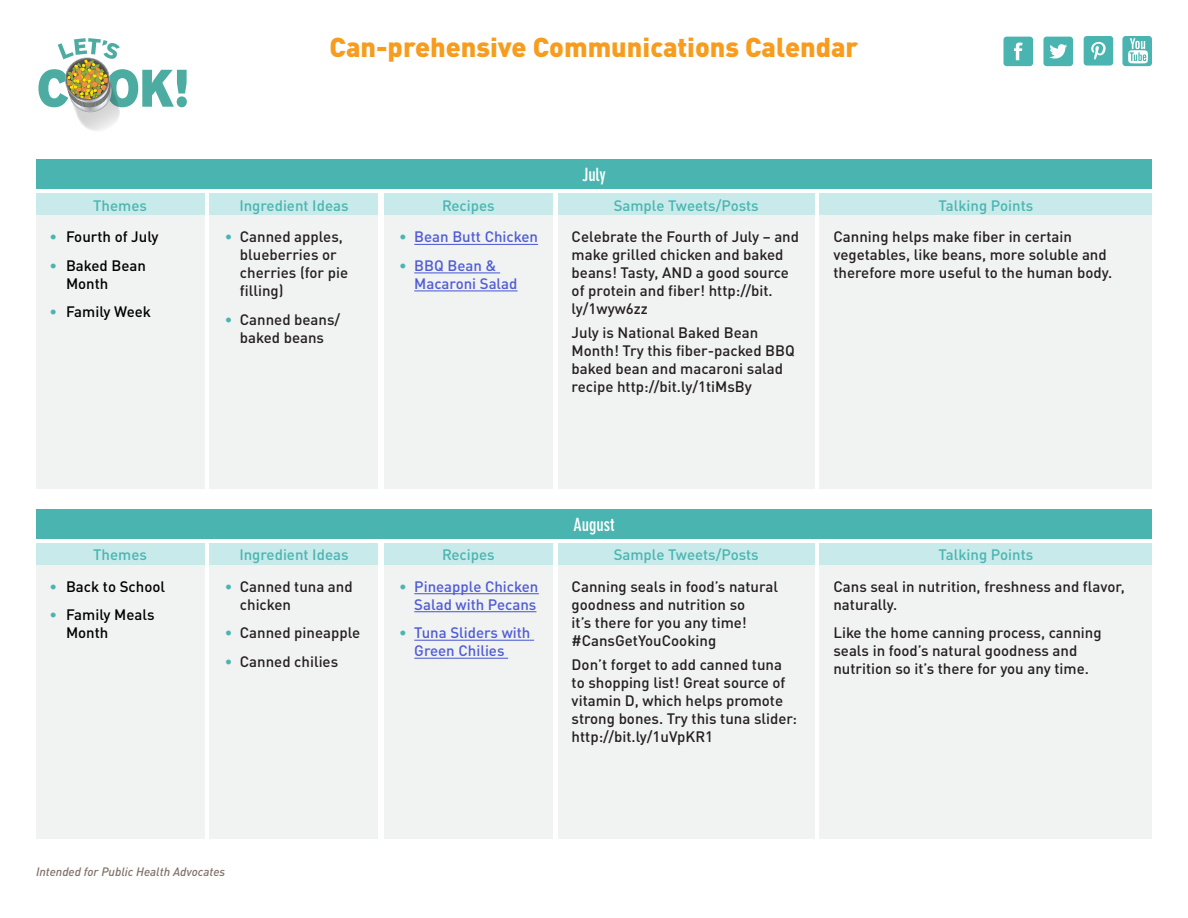
<style>
.page{position:relative;width:1188px;height:918px;background:#fff}
.page>*{position:absolute;margin:0;border:0;box-sizing:border-box;transform-origin:0 0}
.t1{font:900 27px "DINOT";color:#f79c1c}
.t2{font:700 condensed 18px "DIN Neuzeit Grotesk Std";color:#fff}
.t3{font:500 15px/18px "DINOT";color:#241f21}
.t4{font:500 15px "DINOT";color:#4ab5b0}
.t5{font:500 15px/18px "DINOT";color:#4f5cd6}
.t6{font:500 15px/18px "DINOT";color:#000}
.t7{font:italic 500 12px "DINOT";color:#807066}
.s1{color:#4ab5b0}
</style>
<div class="page">
<svg style="left:38px;top:38px;width:149px;height:93px"></svg>
<div style="left:1004px;top:37px;width:29px;height:29px;background:#4ab5b0;border-radius:3px"></div>
<svg style="left:1014px;top:43px;width:9px;height:17px"></svg>
<div style="left:1043px;top:37px;width:30px;height:29px;background:#4ab5b0;border-radius:3px"></div>
<svg style="left:1049px;top:44px;width:18px;height:15px"></svg>
<div style="left:1084px;top:36px;width:29px;height:30px;background:#4ab5b0;border-radius:3px"></div>
<svg style="left:1091px;top:42px;width:15px;height:18px"></svg>
<div style="left:1122px;top:36px;width:30px;height:30px;background:#4ab5b0;border-radius:3px"></div>
<svg style="left:1128px;top:38px;width:20px;height:25px"></svg>
<div style="left:36px;top:159px;width:1116px;height:30px;background:#4ab5b0"></div>
<div style="left:36px;top:509px;width:1116px;height:30px;background:#4ab5b0"></div>
<div style="left:36px;top:194px;width:168px;height:22px;background:#c8eaeb"></div>
<div style="left:36px;top:543px;width:168px;height:22px;background:#c8eaeb"></div>
<div style="left:36px;top:216px;width:168px;height:273px;background:#f1f2f2"></div>
<div style="left:36px;top:565px;width:168px;height:273px;background:#f1f2f2"></div>
<div style="left:210px;top:194px;width:168px;height:22px;background:#c8eaeb"></div>
<div style="left:210px;top:543px;width:168px;height:22px;background:#c8eaeb"></div>
<div style="left:210px;top:216px;width:168px;height:273px;background:#f1f2f2"></div>
<div style="left:210px;top:565px;width:168px;height:273px;background:#f1f2f2"></div>
<div style="left:384px;top:194px;width:168px;height:22px;background:#c8eaeb"></div>
<div style="left:384px;top:543px;width:168px;height:22px;background:#c8eaeb"></div>
<div style="left:384px;top:216px;width:168px;height:273px;background:#f1f2f2"></div>
<hr style="left:414px;top:244px;width:124px;height:1px;background:#4f5cd6">
<hr style="left:414px;top:272px;width:86px;height:1px;background:#4f5cd6">
<hr style="left:414px;top:290px;width:104px;height:1px;background:#4f5cd6">
<div style="left:384px;top:565px;width:168px;height:273px;background:#f1f2f2"></div>
<hr style="left:414px;top:593px;width:125px;height:1px;background:#4f5cd6">
<hr style="left:414px;top:611px;width:122px;height:1px;background:#4f5cd6">
<hr style="left:414px;top:640px;width:120px;height:1px;background:#4f5cd6">
<hr style="left:414px;top:658px;width:94px;height:1px;background:#4f5cd6">
<div style="left:558px;top:194px;width:256px;height:22px;background:#c8eaeb"></div>
<div style="left:558px;top:543px;width:256px;height:22px;background:#c8eaeb"></div>
<div style="left:558px;top:216px;width:256px;height:273px;background:#f1f2f2"></div>
<div style="left:558px;top:565px;width:256px;height:273px;background:#f1f2f2"></div>
<div style="left:820px;top:194px;width:332px;height:22px;background:#c8eaeb"></div>
<div style="left:820px;top:543px;width:332px;height:22px;background:#c8eaeb"></div>
<div style="left:820px;top:216px;width:332px;height:273px;background:#f1f2f2"></div>
<div style="left:820px;top:565px;width:332px;height:273px;background:#f1f2f2"></div>
<h1 class="t1" style="left:330px;top:29px;width:530px">Can-prehensive Communications Calendar</h1>
<p class="t2" style="left:582px;top:164px;width:25px">July</p>
<p class="t4" style="left:93px;top:196px;width:55px">Themes</p>
<p class="t4" style="left:239px;top:196px;width:111px">Ingredient Ideas</p>
<p class="t4" style="left:442px;top:196px;width:54px">Recipes</p>
<p class="t4" style="left:614px;top:196px;width:146px">Sample Tweets/Posts</p>
<p class="t4" style="left:939px;top:196px;width:96px">Talking Points</p>
<p class="t6" style="left:50px;top:228px;width:111px"><span class="s1">•</span> Fourth of July</p>
<p class="t6" style="left:66px;top:256px;width:81px;text-indent:-16px"><span class="s1">•</span> Baked Bean<br>Month</p>
<p class="t6" style="left:50px;top:303px;width:103px"><span class="s1">•</span> Family Week</p>
<p class="t3" style="left:240px;top:228px;width:110px;text-indent:-15px"><span class="s1">•</span> Canned apples, blueberries or cherries (for pie filling)</p>
<p class="t3" style="left:225px;top:310px;width:117px;text-align:center"><span class="s1">•</span> Canned beans/ baked beans</p>
<p class="t5" style="left:399px;top:228px;width:140px"><span class="s1">•</span> Bean Butt Chicken</p>
<p class="t5" style="left:414px;top:256px;width:105px;text-indent:-15px"><span class="s1">•</span> BBQ Bean &amp;<br>Macaroni Salad</p>
<p class="t3" style="left:572px;top:228px;width:229px">Celebrate the Fourth of July – and make grilled chicken and baked beans! Tasty, AND a good source of protein and fiber! http://bit. ly/1wyw6zz</p>
<p class="t3" style="left:572px;top:324px;width:225px">July is National Baked Bean<br>Month! Try this fiber-packed BBQ baked bean and macaroni salad recipe http://bit.ly/1tiMsBy</p>
<p class="t3" style="left:833px;top:228px;width:280px">Canning helps make fiber in certain vegetables, like beans, more soluble and therefore more useful to the human body.</p>
<p class="t2" style="left:573px;top:514px;width:43px">August</p>
<p class="t4" style="left:93px;top:545px;width:55px">Themes</p>
<p class="t4" style="left:239px;top:545px;width:111px">Ingredient Ideas</p>
<p class="t4" style="left:442px;top:545px;width:54px">Recipes</p>
<p class="t4" style="left:614px;top:545px;width:146px">Sample Tweets/Posts</p>
<p class="t4" style="left:939px;top:545px;width:96px">Talking Points</p>
<p class="t6" style="left:50px;top:577px;width:117px"><span class="s1">•</span> Back to School</p>
<p class="t6" style="left:66px;top:605px;width:90px;text-indent:-16px"><span class="s1">•</span> Family Meals<br>Month</p>
<p class="t3" style="left:240px;top:577px;width:114px;text-indent:-15px"><span class="s1">•</span> Canned tuna and chicken</p>
<p class="t3" style="left:225px;top:623px;width:137px"><span class="s1">•</span> Canned pineapple</p>
<p class="t3" style="left:225px;top:652px;width:115px"><span class="s1">•</span> Canned chilies</p>
<p class="t5" style="left:399px;top:577px;width:141px;text-align:right"><span class="s1">•</span> Pineapple Chicken<br>Salad with Pecans</p>
<p class="t5" style="left:414px;top:623px;width:118px;text-indent:-15px"><span class="s1">•</span> Tuna Sliders with<br>Green Chilies</p>
<p class="t3" style="left:572px;top:577px;width:208px">Canning seals in food’s natural goodness and nutrition so<br>it’s there for you any time! #CansGetYouCooking</p>
<p class="t3" style="left:572px;top:655px;width:227px">Don’t forget to add canned tuna to shopping list! Great source of vitamin D, which helps promote strong bones. Try this tuna slider: http://bit.ly/1uVpKR1</p>
<p class="t3" style="left:833px;top:577px;width:293px">Cans seal in nutrition, freshness and flavor, naturally.</p>
<p class="t3" style="left:833px;top:623px;width:270px">Like the home canning process, canning seals in food’s natural goodness and nutrition so it’s there for you any time.</p>
<p class="t7" style="left:36px;top:864px;width:191px">Intended for Public Health Advocates</p>
</div>
